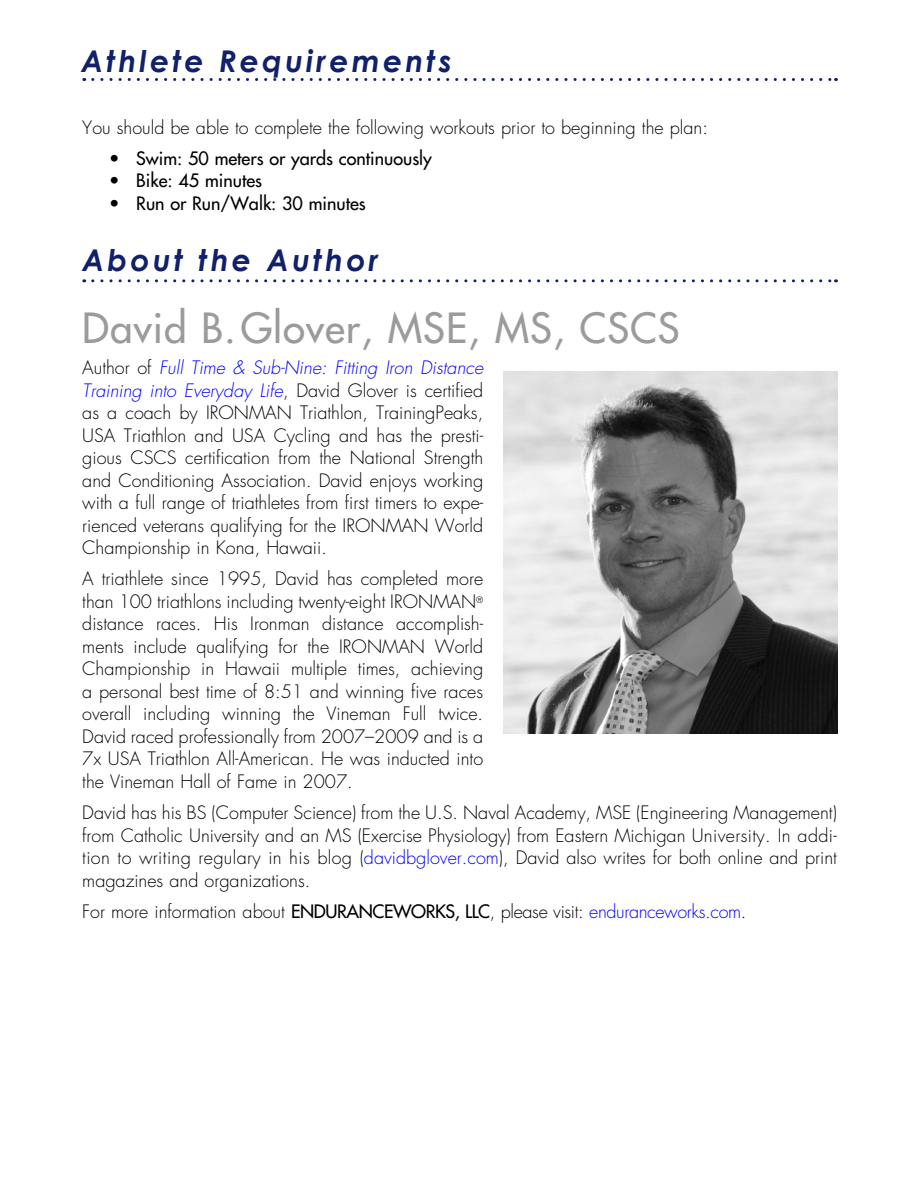
<style>
.page{position:relative;width:918px;height:1188px;background:#fff}
.page>*{position:absolute;margin:0;border:0;box-sizing:border-box;transform-origin:0 0}
.t1{font:40.5px "Futura";letter-spacing:.025em;color:#9a9b9d}
.t2{font:italic 700 30px "Century Gothic";letter-spacing:.105em;color:#10206b}
.t3{font:300 18px/22.5px "Futura";color:#000;text-align:justify}
.t4{font:300 18px "Futura";letter-spacing:-.02em;color:#000}
.t5{font:18px "Futura";color:#000}
.s1{font-style:italic;color:#00f}
.s2{color:#00f}
.s3{font-weight:400}
</style>
<div class="page">
<svg style="left:93px;top:78px;width:743px;height:3px"></svg>
<svg style="left:93px;top:279px;width:743px;height:3px"></svg>
<img style="left:504px;top:371px;width:333px;height:363px">
<h2 class="t2" style="left:81px;top:41px;width:372px">Athlete Requirements</h2>
<p class="t3" style="left:82px;top:116px;width:627px">You should be able to complete the following workouts prior to beginning the plan:</p>
<p class="t5" style="left:109px;top:147px;width:324px">• Swim: 50 meters or yards continuously</p>
<p class="t5" style="left:109px;top:170px;width:154px">• Bike: 45 minutes</p>
<p class="t5" style="left:109px;top:192px;width:258px">• Run or Run/Walk: 30 minutes</p>
<h2 class="t2" style="left:82px;top:240px;width:298px">About the Author</h2>
<h1 class="t1" style="left:82px;top:303px;width:599px">David B. Glover, MSE, MS, CSCS</h1>
<p class="t3" style="left:82px;top:357px;width:403px">Author of <span class="s1">Full Time &amp; Sub-Nine: Fitting Iron Distance Training into Everyday Life</span>, David Glover is certified as a coach by IRONMAN Triathlon, TrainingPeaks, USA Triathlon and USA Cycling and has the presti&shy;gious CSCS certification from the National Strength and Conditioning Association. David enjoys working with a full range of triathletes from first timers to expe&shy;rienced veterans qualifying for the IRONMAN World Championship in Kona, Hawaii.</p>
<p class="t3" style="left:82px;top:568px;width:402px">A triathlete since 1995, David has completed more than 100 triathlons including twenty-eight IRONMAN<sup>® </sup>distance races. His Ironman distance accomplish&shy;ments include qualifying for the IRONMAN World Championship in Hawaii multiple times, achieving a personal best time of 8:51 and winning five races overall including winning the Vineman Full twice.<br>David raced professionally from 2007–2009 and is a 7x USA Triathlon All-American. He was inducted into the Vineman Hall of Fame in 2007.</p>
<p class="t3" style="left:82px;top:802px;width:756px">David has his BS (Computer Science) from the U.S. Naval Academy, MSE (Engineering Management) from Catholic University and an MS (Exercise Physiology) from Eastern Michigan University. In addi&shy;tion to writing regulary in his blog (<span class="s2">davidbglover.com</span>), David also writes for both online and print magazines and organizations.</p>
<p class="t4" style="left:82px;top:900px;width:666px">For more information about <span class="s3">ENDURANCEWORKS, LLC</span>, please visit: <span class="s2">enduranceworks.com</span>.</p>
</div>
